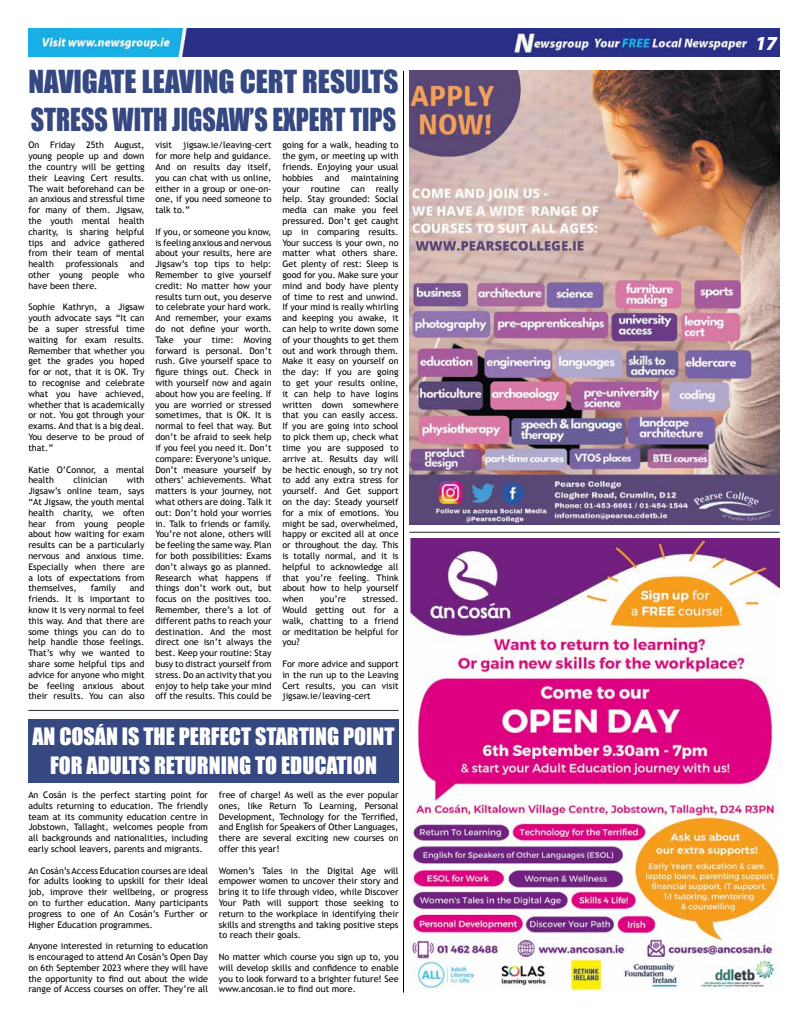
<style>
.page{position:relative;width:808px;height:1021px;background:#fff}
.page>*{position:absolute;margin:0;border:0;box-sizing:border-box;transform-origin:0 0}
.t1{font:29.1px/38px "Impact";color:#354881}
.t2{font:22px/29px "Impact";color:#fff;text-align:center}
.t3{font:20px "Impact";color:#fff}
.t4{font:9px/10.8px "Trebuchet MS";color:#000;text-align:justify}
.s1{font-family:"Myriad Pro";font-weight:900;font-style:italic}
</style>
<div class="page">
<img style="left:28px;top:28px;width:752px;height:29px">
<img style="left:409px;top:71px;width:371px;height:453px">
<hr style="left:403px;top:71px;width:1px;height:921px;background:#000">
<hr style="left:409px;top:531px;width:371px;height:1px;background:#1d2d2c">
<hr style="left:28px;top:710px;width:371px;height:1px;background:#1d2d2c">
<div style="left:28px;top:719px;width:371px;height:63px;background:#354881"></div>
<img style="left:409px;top:539px;width:371px;height:452px">
<h1 class="t1" style="left:28px;top:62px;width:371px">NAVIGATE LEAVING CERT RESULTS<br>STRESS WITH JIGSAW’S EXPERT TIPS</h1>
<p class="t4" style="left:28px;top:140px;width:118px">On Friday 25th August, young people up and down the country will be getting their Leaving Cert results.<br>The wait beforehand can be an anxious and stressful time for many of them. Jigsaw, the youth mental health charity, is sharing helpful tips and advice gathered from their team of mental health</p>
<p class="t4" style="left:155px;top:140px;width:118px">visit jigsaw.ie/leaving-cert for more help and guidance.<br>And on results day itself, you can chat with us online, either in a group or one-on&shy;one, if you need someone to talk to.”</p>
<p class="t4" style="left:155px;top:226px;width:118px">If you, or someone you know, is feeling anxious and nervous about your results, here are Jigsaw’s top tips to help:<br>Remember to give yourself credit: No matter how your results turn out, you deserve to celebrate your hard work.<br>And remember, your exams do not define your worth.<br>Take your time: Moving forward is personal. Don’t rush. Give yourself space to figure things out. Check in with yourself now and again about how you are feeling. If you are worried or stressed sometimes, that is OK. It is normal to feel that way. But don’t be afraid to seek help if you feel you need it. Don’t compare: Everyone’s unique.<br>Don’t measure yourself by others’ achievements. What matters is your journey, not what others are doing. Talk it out: Don’t hold your worries in. Talk to friends or family.<br>You’re not alone, others will be feeling the same way. Plan for both possibilities: Exams don’t always go as planned.<br>Research what happens if things don’t work out, but focus on the positives too.<br>Remember, there’s a lot of different paths to reach your destination. And the most direct one isn’t always the best. Keep your routine: Stay busy to distract yourself from stress. Do an activity that you enjoy to help take your mind off the results. This could be</p>
<p class="t4" style="left:282px;top:140px;width:118px">going for a walk, heading to the gym, or meeting up with friends. Enjoying your usual hobbies</p>
<p class="t4" style="left:325px;top:172px;width:16px">and</p>
<p class="t4" style="left:282px;top:172px;width:118px;text-indent:69px">maintaining your routine can really help. Stay grounded: Social media can make you feel pressured. Don’t get caught up in comparing results.<br>Your success is your own, no matter what others share.<br>Get plenty of rest: Sleep is good for you. Make sure your mind and body have plenty of time to rest and unwind.<br>If your mind is really whirling and keeping you awake, it can help to write down some of your thoughts to get them out and work through them.<br>Make it easy on yourself on the day: If you are going to get your results online, it can help to have logins written down somewhere that you can easily access.<br>If you are going into school to pick them up, check what time you are supposed to arrive at. Results day will be hectic enough, so try not to add any extra stress for yourself. And Get support on the day: Steady yourself for a mix of emotions. You might be sad, overwhelmed, happy or excited all at once or throughout the day. This is totally normal, and it is helpful to acknowledge all that you’re feeling. Think about how to help yourself when</p>
<p class="t4" style="left:28px;top:259px;width:118px;text-indent:102px">and other young people who have been there.</p>
<p class="t4" style="left:28px;top:302px;width:118px">Sophie Kathryn, a Jigsaw youth advocate says “It can be a super stressful time waiting for exam results.<br>Remember that whether you get the grades you hoped for or not, that it is OK. Try to recognise and celebrate what you have achieved, whether that is academically or not. You got through your exams. And that is a big deal.<br>You deserve to be proud of that.”</p>
<p class="t4" style="left:28px;top:464px;width:118px">Katie O’Connor, a mental health</p>
<p class="t4" style="left:66px;top:259px;width:54px">professionals</p>
<p class="t4" style="left:28px;top:475px;width:118px;text-indent:98px">with Jigsaw’s online team, says “At Jigsaw, the youth mental health charity, we often hear from young people about how waiting for exam results can be a particularly nervous and anxious time.<br>Especially when there are a lots of expectations from themselves,</p>
<p class="t4" style="left:74px;top:475px;width:35px">clinician</p>
<p class="t4" style="left:28px;top:583px;width:118px;text-indent:102px">and friends. It is important to know it is very normal to feel this way. And that there are some things you can do to help handle those feelings.<br>That’s why we wanted to share some helpful tips and advice for anyone who might be feeling anxious about their results. You can also</p>
<p class="t4" style="left:91px;top:583px;width:27px">family</p>
<p class="t4" style="left:282px;top:593px;width:118px;text-indent:80px">stressed.<br>Would getting out for a walk, chatting to a friend or meditation be helpful for you?</p>
<p class="t4" style="left:282px;top:658px;width:118px">For more advice and support in the run up to the Leaving Cert results, you can visit jigsaw.ie/leaving-cert</p>
<p class="t4" style="left:320px;top:593px;width:27px">you’re</p>
<h2 class="t2" style="left:32px;top:721px;width:364px">AN COSÁN IS THE PERFECT STARTING POINT<br>FOR ADULTS RETURNING TO EDUCATION</h2>
<p class="t4" style="left:28px;top:789px;width:181px">An Cosán is the perfect starting point for adults returning to education. The friendly team at its community education centre in Jobstown, Tallaght, welcomes people from all backgrounds and nationalities, including early school leavers, parents and migrants.</p>
<p class="t4" style="left:28px;top:865px;width:181px">An Cosán’s Access Education courses are ideal for adults looking to upskill for their ideal job, improve their wellbeing, or progress on to further education. Many participants progress to one of An Cosán’s Further or Higher Education programmes.</p>
<p class="t4" style="left:28px;top:940px;width:181px">Anyone interested in returning to education is encouraged to attend An Cosán’s Open Day on 6th September 2023 where they will have the opportunity to find out about the wide range of Access courses on offer. They’re all</p>
<p class="t4" style="left:219px;top:789px;width:181px">free of charge! As well as the ever popular ones, like Return To Learning, Personal Development, Technology for the Terrified, and English for Speakers of Other Languages, there are several exciting new courses on offer this year!</p>
<p class="t4" style="left:219px;top:865px;width:181px">Women’s Tales in the Digital Age will empower women to uncover their story and bring it to life through video, while Discover Your Path will support those seeking to return to the workplace in identifying their skills and strengths and taking positive steps to reach their goals.</p>
<p class="t4" style="left:219px;top:951px;width:181px">No matter which course you sign up to, you will develop skills and confidence to enable you to look forward to a brighter future! See www.ancosan.ie to find out more.</p>
<h3 class="t3" style="left:753px;top:27px;width:26px">03<span class="s1">17</span></h3>
</div>
